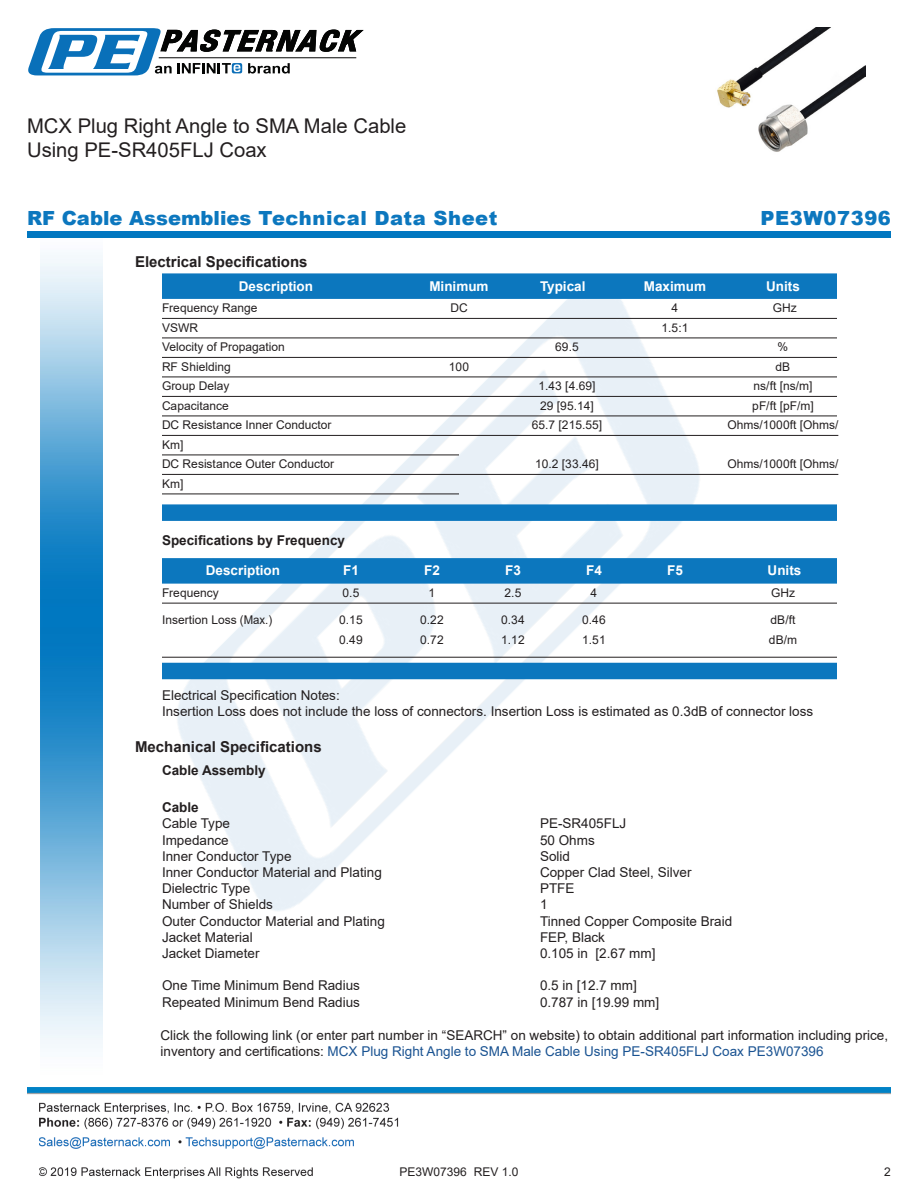
<style>
.page{position:relative;width:918px;height:1188px;background:#fff}
.page>*{position:absolute;margin:0;border:0;box-sizing:border-box;transform-origin:0 0}
.Web_Description_Para{font:20.25px/24.3px "Arial";color:#231f20}
.t1{font:900 19.5px "Arial";letter-spacing:.01em;color:#0c77be}
.t2{font:900 19.5px "Arial";letter-spacing:.03em;color:#0c77be}
.Head1{font:700 15px "Arial";color:#231f20}
.Specs_Para{font:13.5px "Arial";color:#231f20}
.Description_and_PN_L{font:13.5px/16.2px "Arial";color:#231f20}
.Table-Header{font:700 13.5px "Arial";color:#fff}
.Table_Header_Frequen{font:700 13.5px "Arial";color:#fff}
.Head2{font:700 13.5px "Arial";color:#231f20}
.Head3{font:700 13.5px "Arial";color:#231f20}
.Table-Body{font:12px "Arial";color:#231f20}
.Table_Body_Frequency{font:12px "Arial";color:#231f20}
.s1{color:#1a5392}
</style>
<div class="page">
<img style="left:39px;top:1102px;width:360px;height:77px">
<img style="left:102px;top:255px;width:719px;height:715px">
<img style="left:27px;top:1088px;width:864px;height:7px">
<img style="left:40px;top:237px;width:62px;height:811px">
<div style="left:27px;top:231px;width:864px;height:6px;background:#0177c0"></div>
<svg style="left:28px;top:28px;width:336px;height:47px"></svg>
<div style="left:162px;top:273px;width:675px;height:26px;background:#0c77be"></div>
<hr style="left:162px;top:318px;width:675px;height:1px;background:#231f20">
<hr style="left:162px;top:338px;width:675px;height:1px;background:#231f20">
<hr style="left:162px;top:357px;width:675px;height:1px;background:#231f20">
<hr style="left:162px;top:377px;width:675px;height:1px;background:#231f20">
<hr style="left:162px;top:396px;width:675px;height:1px;background:#231f20">
<hr style="left:162px;top:416px;width:675px;height:1px;background:#231f20">
<hr style="left:162px;top:435px;width:676px;height:1px;background:#231f20">
<hr style="left:162px;top:455px;width:297px;height:1px;background:#231f20">
<hr style="left:162px;top:474px;width:676px;height:1px;background:#231f20">
<hr style="left:162px;top:494px;width:297px;height:1px;background:#231f20">
<div style="left:162px;top:504px;width:675px;height:17px;background:#0c77be"></div>
<div style="left:162px;top:558px;width:675px;height:26px;background:#0c77be"></div>
<hr style="left:162px;top:603px;width:675px;height:1px;background:#231f20">
<hr style="left:162px;top:657px;width:675px;height:1px;background:#231f20">
<div style="left:162px;top:663px;width:675px;height:16px;background:#0c77be"></div>
<img style="left:717px;top:27px;width:149px;height:125px">
<h1 class="Web_Description_Para" style="left:27px;top:114px;width:381px">MCX Plug Right Angle to SMA Male Cable<br>Using PE-SR405FLJ Coax</h1>
<p class="t1" style="left:27px;top:204px;width:472px">RF Cable Assemblies Technical Data Sheet</p>
<p class="t2" style="left:761px;top:204px;width:132px">PE3W07396</p>
<p class="Head1" style="left:135px;top:252px;width:174px">Electrical Specifications</p>
<p class="Table-Header" style="left:239px;top:276px;width:76px">Description</p>
<p class="Table-Header" style="left:429px;top:276px;width:61px">Minimum</p>
<p class="Table-Header" style="left:540px;top:276px;width:47px">Typical</p>
<p class="Table-Header" style="left:644px;top:276px;width:64px">Maximum</p>
<p class="Table-Header" style="left:766px;top:276px;width:35px">Units</p>
<p class="Table-Body" style="left:162px;top:300px;width:97px">Frequency Range</p>
<p class="Table-Body" style="left:450px;top:300px;width:19px">DC</p>
<p class="Table-Body" style="left:672px;top:300px;width:8px">4</p>
<p class="Table-Body" style="left:773px;top:300px;width:25px">GHz</p>
<p class="Table-Body" style="left:162px;top:319px;width:37px">VSWR</p>
<p class="Table-Body" style="left:662px;top:319px;width:28px">1.5:1</p>
<p class="Table-Body" style="left:162px;top:339px;width:124px">Velocity of Propagation</p>
<p class="Table-Body" style="left:555px;top:339px;width:25px">69.5</p>
<p class="Table-Body" style="left:778px;top:339px;width:12px">%</p>
<p class="Table-Body" style="left:162px;top:358px;width:70px">RF Shielding</p>
<p class="Table-Body" style="left:449px;top:358px;width:22px">100</p>
<p class="Table-Body" style="left:776px;top:358px;width:16px">dB</p>
<p class="Table-Body" style="left:162px;top:378px;width:69px">Group Delay</p>
<p class="Table-Body" style="left:539px;top:378px;width:58px">1.43 [4.69]</p>
<p class="Table-Body" style="left:754px;top:378px;width:60px">ns/ft [ns/m]</p>
<p class="Table-Body" style="left:162px;top:397px;width:68px">Capacitance</p>
<p class="Table-Body" style="left:540px;top:397px;width:55px">29 [95.14]</p>
<p class="Table-Body" style="left:752px;top:397px;width:63px">pF/ft [pF/m]</p>
<p class="Table-Body" style="left:162px;top:417px;width:171px">DC Resistance Inner Conductor</p>
<p class="Table-Body" style="left:532px;top:417px;width:72px">65.7 [215.55]</p>
<p class="Table-Body" style="left:728px;top:417px;width:112px">Ohms/1000ft [Ohms/</p>
<p class="Table-Body" style="left:162px;top:436px;width:23px">Km]</p>
<p class="Table-Body" style="left:162px;top:456px;width:174px">DC Resistance Outer Conductor</p>
<p class="Table-Body" style="left:535px;top:456px;width:65px">10.2 [33.46]</p>
<p class="Table-Body" style="left:728px;top:456px;width:112px">Ohms/1000ft [Ohms/</p>
<p class="Table-Body" style="left:162px;top:475px;width:23px">Km]</p>
<p class="Head2" style="left:162px;top:531px;width:185px">Specifications by Frequency</p>
<p class="Table_Header_Frequen" style="left:206px;top:561px;width:76px">Description</p>
<p class="Table_Header_Frequen" style="left:343px;top:561px;width:17px">F1</p>
<p class="Table_Header_Frequen" style="left:424px;top:561px;width:17px">F2</p>
<p class="Table_Header_Frequen" style="left:505px;top:561px;width:17px">F3</p>
<p class="Table_Header_Frequen" style="left:586px;top:561px;width:17px">F4</p>
<p class="Table_Header_Frequen" style="left:667px;top:561px;width:17px">F5</p>
<p class="Table_Header_Frequen" style="left:768px;top:561px;width:35px">Units</p>
<p class="Table_Body_Frequency" style="left:162px;top:585px;width:58px">Frequency</p>
<p class="Table_Body_Frequency" style="left:343px;top:585px;width:18px">0.5</p>
<p class="Table_Body_Frequency" style="left:429px;top:585px;width:8px">1</p>
<p class="Table_Body_Frequency" style="left:505px;top:585px;width:18px">2.5</p>
<p class="Table_Body_Frequency" style="left:591px;top:585px;width:8px">4</p>
<p class="Table_Body_Frequency" style="left:771px;top:585px;width:25px">GHz</p>
<p class="Table_Body_Frequency" style="left:162px;top:612px;width:112px">Insertion Loss (Max.)</p>
<p class="Table_Body_Frequency" style="left:339px;top:612px;width:25px">0.15</p>
<p class="Table_Body_Frequency" style="left:420px;top:612px;width:25px">0.22</p>
<p class="Table_Body_Frequency" style="left:501px;top:612px;width:25px">0.34</p>
<p class="Table_Body_Frequency" style="left:582px;top:612px;width:25px">0.46</p>
<p class="Table_Body_Frequency" style="left:771px;top:612px;width:26px">dB/ft</p>
<p class="Table_Body_Frequency" style="left:339px;top:631px;width:25px">0.49</p>
<p class="Table_Body_Frequency" style="left:420px;top:631px;width:25px">0.72</p>
<p class="Table_Body_Frequency" style="left:501px;top:631px;width:25px">1.12</p>
<p class="Table_Body_Frequency" style="left:582px;top:631px;width:25px">1.51</p>
<p class="Table_Body_Frequency" style="left:769px;top:631px;width:30px">dB/m</p>
<p class="Specs_Para" style="left:162px;top:686px;width:179px">Electrical Specification Notes:</p>
<p class="Specs_Para" style="left:162px;top:702px;width:653px">Insertion Loss does not include the loss of connectors. Insertion Loss is estimated as 0.3dB of connector loss</p>
<p class="Head1" style="left:135px;top:736px;width:188px">Mechanical Specifications</p>
<p class="Head3" style="left:162px;top:760px;width:105px">Cable Assembly</p>
<p class="Head3" style="left:162px;top:798px;width:38px">Cable</p>
<p class="Specs_Para" style="left:162px;top:814px;width:70px">Cable Type</p>
<p class="Specs_Para" style="left:540px;top:814px;width:88px">PE-SR405FLJ</p>
<p class="Specs_Para" style="left:162px;top:831px;width:68px">Impedance</p>
<p class="Specs_Para" style="left:540px;top:831px;width:56px">50 Ohms</p>
<p class="Specs_Para" style="left:162px;top:847px;width:131px">Inner Conductor Type</p>
<p class="Specs_Para" style="left:540px;top:847px;width:32px">Solid</p>
<p class="Specs_Para" style="left:162px;top:863px;width:221px">Inner Conductor Material and Plating</p>
<p class="Specs_Para" style="left:540px;top:863px;width:153px">Copper Clad Steel, Silver</p>
<p class="Specs_Para" style="left:162px;top:879px;width:90px">Dielectric Type</p>
<p class="Specs_Para" style="left:540px;top:879px;width:36px">PTFE</p>
<p class="Specs_Para" style="left:162px;top:895px;width:113px">Number of Shields</p>
<p class="Specs_Para" style="left:540px;top:895px;width:9px">1</p>
<p class="Specs_Para" style="left:162px;top:912px;width:224px">Outer Conductor Material and Plating</p>
<p class="Specs_Para" style="left:540px;top:912px;width:194px">Tinned Copper Composite Braid</p>
<p class="Specs_Para" style="left:162px;top:928px;width:92px">Jacket Material</p>
<p class="Specs_Para" style="left:540px;top:928px;width:67px">FEP, Black</p>
<p class="Specs_Para" style="left:162px;top:944px;width:99px">Jacket Diameter</p>
<p class="Specs_Para" style="left:540px;top:944px;width:117px">0.105 in [2.67 mm]</p>
<p class="Specs_Para" style="left:162px;top:976px;width:200px">One Time Minimum Bend Radius</p>
<p class="Specs_Para" style="left:540px;top:976px;width:98px">0.5 in [12.7 mm]</p>
<p class="Specs_Para" style="left:162px;top:993px;width:200px">Repeated Minimum Bend Radius</p>
<p class="Specs_Para" style="left:540px;top:993px;width:121px">0.787 in [19.99 mm]</p>
<p class="Description_and_PN_L" style="left:160px;top:1027px;width:729px">Click the following link (or enter part number in “SEARCH” on website) to obtain additional part information including price, inventory and certifications: <span class="s1">MCX Plug Right Angle to SMA Male Cable Using PE-SR405FLJ Coax PE3W07396</span></p>
<p class="Table-Body" style="left:400px;top:1163px;width:120px">PE3W07396 REV 1.0</p>
<p class="Table-Body" style="left:884px;top:1164px;width:8px">2</p>
</div>
